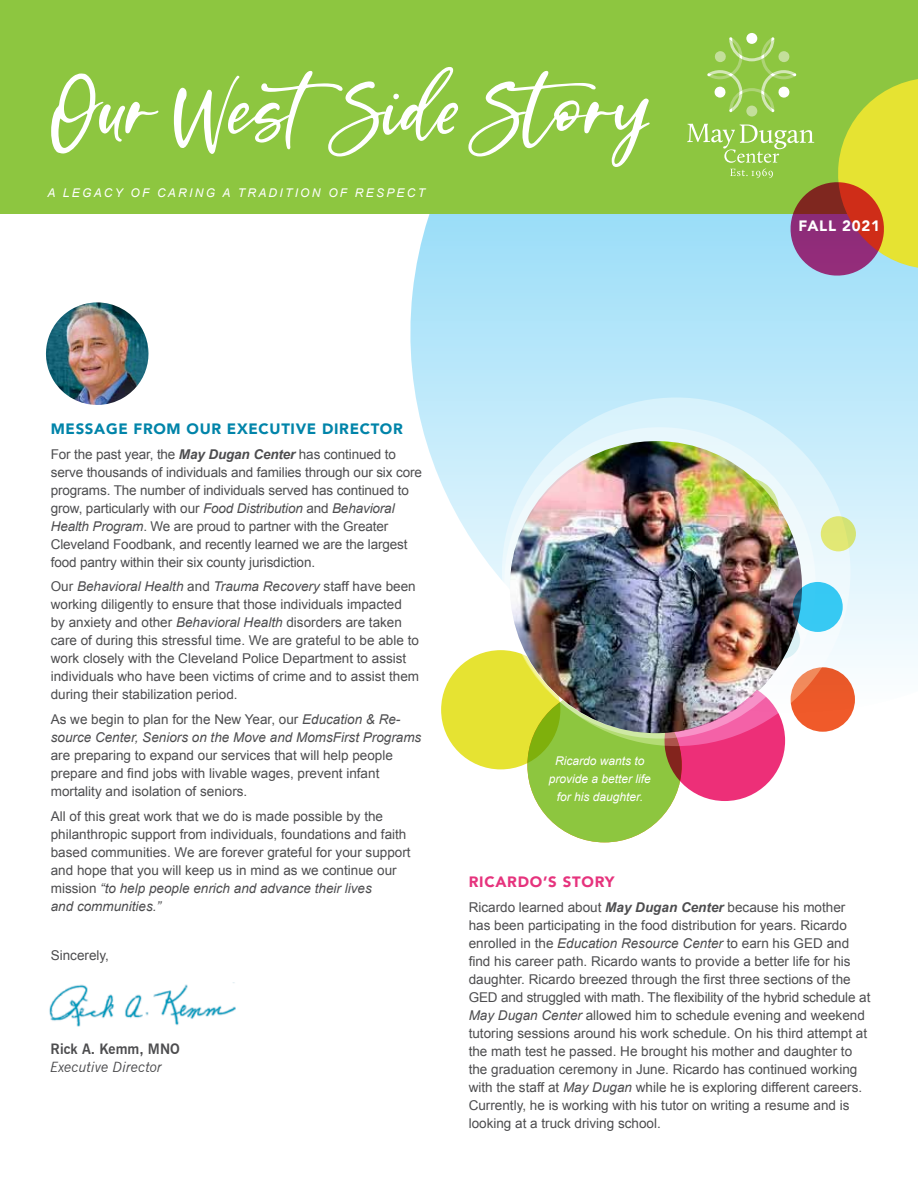
<style>
.page{position:relative;width:918px;height:1188px;background:#fff}
.page>*{position:absolute;margin:0;border:0;box-sizing:border-box;transform-origin:0 0}
.t1{font:87.45px "Vista La Diva";color:#fff}
.t2{font:900 15px "Avenir";letter-spacing:.045em;color:#0084a9}
.t3{font:900 15px "Avenir";color:#e6337d}
.t4{font:900 15px "Avenir";letter-spacing:.05em;color:#fff}
.t5{font:italic 14.25px "News Gothic BT";color:#4d4d4f}
.t6{font:700 14.25px "News Gothic BT";color:#4d4d4f}
.t7{font:13.5px/18px "Arial";color:#4d4d4f}
.t8{font:italic 13.5px/18px "Arial";color:#4d4d4f}
.t9{font:italic 12px/18px "Arial";color:#fff;text-align:center}
.t10{font:italic 12px "Arial";letter-spacing:.19em;color:#fff}
.s1{font-weight:700;font-style:italic}
.s2{font-style:italic}
.s3{font-style:normal}
</style>
<div class="page">
<div style="left:420px;top:214px;width:267px;height:31px;background:#9ddef8"></div>
<svg style="left:410px;top:245px;width:508px;height:598px"></svg>
<div style="left:527px;top:688px;width:155px;height:154px;background:#8dc63f;border-radius:50%"></div>
<div style="left:441px;top:650px;width:119px;height:119px;background:#e6e332;border-radius:50%"></div>
<div style="left:664px;top:680px;width:121px;height:121px;background:#ed2f78;border-radius:50%"></div>
<div style="left:791px;top:667px;width:64px;height:65px;background:#f05a2a;border-radius:50%"></div>
<svg style="left:502px;top:398px;width:348px;height:348px;background:#e3e4ee"></svg>
<svg style="left:504px;top:427px;width:312px;height:312px;fill:#edf8fc"></svg>
<img style="left:510px;top:441px;width:292px;height:292px;border-radius:146px">
<div style="left:0;top:0;width:918px;height:214px;background:#8dc640"></div>
<img style="left:49px;top:984px;width:187px;height:43px">
<img style="left:45px;top:302px;width:104px;height:103px">
<svg style="left:793px;top:582px;width:50px;height:50px;background:#37bee6"></svg>
<svg style="left:821px;top:516px;width:35px;height:35px"></svg>
<div style="left:746px;top:33px;width:11px;height:11px;background:#fff;border-radius:50%"></div>
<svg style="left:687px;top:37px;width:231px;height:240px"></svg>
<h1 class="t1" style="left:52px;top:51px;width:603px">Our WestSide Story</h1>
<p class="t10" style="left:48px;top:185px;width:211px">A Le gac y of Car ing A Trad</p>
<p class="t9" style="left:280px;top:184px;width:98px">it ion of Respect</p>
<p class="t4" style="left:799px;top:213px;width:83px">FALL 2021</p>
<p class="t2" style="left:51px;top:416px;width:354px">MESSAGE FROM OUR EXECUTIVE DIRECTOR</p>
<p class="t7" style="left:51px;top:445px;width:373px">For the past year, the <span class="s1">May Dugan Center</span> has continued to serve thousands of individuals and families through our six core programs. The number of individuals served has continued to grow, particularly with our <span class="s2">Food Distribution</span> and <span class="s2">Behavioral Health Program</span>. We are proud to partner with the Greater Cleveland Foodbank, and recently learned we are the largest food pantry within their six county jurisdiction.</p>
<p class="t7" style="left:51px;top:578px;width:370px">Our <span class="s2">Behavioral Health</span> and <span class="s2">Trauma Recovery</span> staff have been working diligently to ensure that those individuals impacted by anxiety and other <span class="s2">Behavioral Health</span> disorders are taken care of during this stressful time. We are grateful to be able to work closely with the Cleveland Police Department to assist individuals who have been victims of crime and to assist them during their stabilization period.</p>
<p class="t8" style="left:51px;top:711px;width:372px"><span class="s3">As we begin to plan for the New Year, our</span> Education &amp; Re&shy;source Center, Seniors on the Move and MomsFirst Programs</p>
<p class="t7" style="left:51px;top:747px;width:344px">are preparing to expand our services that will help people prepare and find jobs with livable wages, prevent infant mortality and isolation of seniors.</p>
<p class="t7" style="left:51px;top:807px;width:361px">All of this great work that we do is made possible by the philanthropic support from individuals, foundations and faith based communities. We are forever grateful for your support and hope that you will keep us in mind as we continue our mission <span class="s2">“to help people enrich and advance their lives<br>and communities.”</span></p>
<p class="t7" style="left:51px;top:947px;width:60px">Sincerely,</p>
<p class="t6" style="left:51px;top:1040px;width:131px">Rick A. Kemm, MNO</p>
<p class="t5" style="left:51px;top:1058px;width:113px">Executive Director</p>
<p class="t9" style="left:549px;top:752px;width:104px">Ricardo wants to provide a better life for his daughter.</p>
<p class="t3" style="left:469px;top:869px;width:116px">RICARDO’S STOR</p>
<p class="t3" style="left:605px;top:869px;width:11px">Y</p>
<p class="t7" style="left:469px;top:898px;width:403px">Ricardo learned about <span class="s1">May Dugan Center</span> because his mother has been participating in the food distribution for years. Ricardo enrolled in the <span class="s2">Education Resource Center</span> to earn his GED and find his career path. Ricardo wants to provide a better life for his daughter. Ricardo breezed through the first three sections of the GED and struggled with math. The flexibility of the hybrid schedule at <span class="s2">May Dugan Center</span> allowed him to schedule evening and weekend tutoring sessions around his work schedule. On his third attempt at the math test he passed. He brought his mother and daughter to the graduation ceremony in June. Ricardo has continued working with the staff at <span class="s2">May Dugan</span> while he is exploring different careers.<br>Currently, he is working with his tutor on writing a resume and is looking at a truck driving school.</p>
</div>
